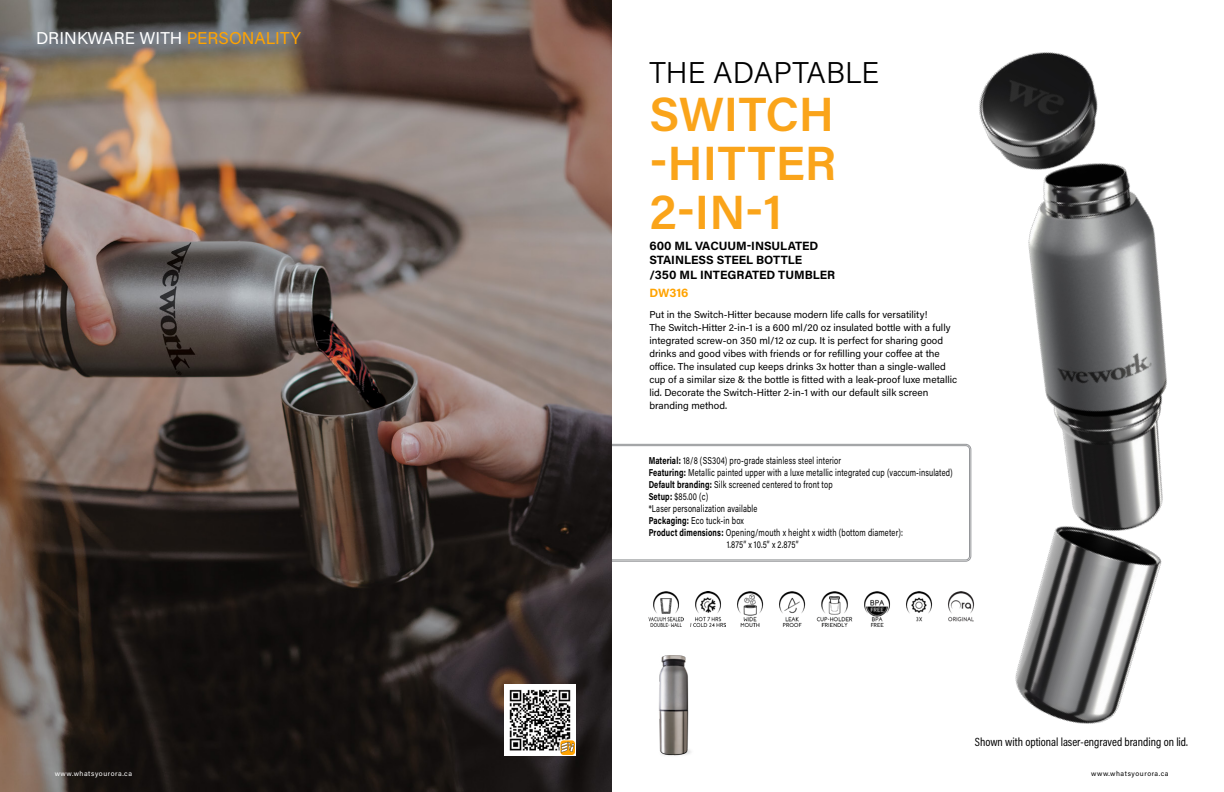
<style>
.page{position:relative;width:1224px;height:792px;background:#fff}
.page>*{position:absolute;margin:0;border:0;box-sizing:border-box;transform-origin:0 0}
.t1{font:600 48px/49px "Acumin Pro";color:#faa41a;text-align:justify}
.t2{font:300 30px "Acumin Pro";color:#000}
.t3{font:17.1px "Acumin Pro";color:#fff}
.t4{font:700 12px/14.4px "Acumin Pro";color:#000}
.t5{font:12px "Acumin Pro Cond";color:#000}
.t6{font:700 12px "Acumin Pro";letter-spacing:-.005em;color:#ffa300}
.t7{font:10px/13px "Acumin Pro";letter-spacing:.005em;color:#000}
.t8{font:10px "Acumin Pro";letter-spacing:.005em;color:#000;scale:.75 1}
.t9{font:7px "Acumin Pro";letter-spacing:.075em;color:#fff}
.t10{font:7px "Acumin Pro";letter-spacing:.075em;color:#000}
.s1{color:#ffa300}
.s2{font-weight:700}
</style>
<div class="page">
<img style="left:633px;top:52px;width:534px;height:672px">
<img style="left:648px;top:647px;width:51px;height:109px">
<img style="left:0;top:0;width:612px;height:792px">
<img style="left:648px;top:591px;width:35px;height:35px">
<img style="left:775px;top:591px;width:35px;height:36px">
<img style="left:690px;top:591px;width:35px;height:35px">
<img style="left:732px;top:591px;width:36px;height:36px">
<img style="left:817px;top:591px;width:35px;height:35px">
<img style="left:859px;top:591px;width:35px;height:35px">
<img style="left:944px;top:591px;width:35px;height:36px">
<img style="left:901px;top:591px;width:36px;height:35px">
<svg style="left:611px;top:444px;width:361px;height:118px"></svg>
<img style="left:504px;top:684px;width:72px;height:72px">
<svg style="left:559px;top:739px;width:17px;height:17px"></svg>
<div style="left:560px;top:740px;width:15px;height:15px;background:#ffa300;border-radius:3px"></div>
<svg style="left:561px;top:742px;width:13px;height:11px"></svg>
<h3 class="t3" style="left:36px;top:26px;width:266px">DRINKWARE WITH <span class="s1">PERSONALITY</span></h3>
<h2 class="t2" style="left:649px;top:52px;width:231px">THE ADAPTABLE</h2>
<h1 class="t1" style="left:649px;top:87px;width:189px">SWITCH -HITTER 2-IN-1</h1>
<p class="t4" style="left:649px;top:238px;width:187px">600 ML VACUUM-INSULATED<br>STAINLESS STEEL BOTTLE<br>/350 ML INTEGRATED TUMBLER</p>
<p class="t6" style="left:649px;top:285px;width:41px">DW316</p>
<p class="t7" style="left:649px;top:307px;width:309px">Put in the Switch-Hitter because modern life calls for versatility!<br>The Switch-Hitter 2-in-1 is a 600 ml/20 oz insulated bottle with a fully integrated screw-on 350 ml/12 oz cup. It is perfect for sharing good drinks and good vibes with friends or for refilling your coffee at the office. The insulated cup keeps drinks 3x hotter than a single-walled cup of a similar size &amp; the bottle is fitted with a leak-proof luxe metallic lid. Decorate the Switch-Hitter 2-in-1 with our default silk screen branding method.</p>
<p class="t8" style="left:649px;top:453px;width:258px"><span class="s2">Material:</span> 18/8 (SS304) pro-grade stainless steel interior</p>
<p class="t8" style="left:649px;top:465px;width:407px"><span class="s2">Featuring:</span> Metallic painted upper with a luxe metallic integrated cup (vaccum-insulated)</p>
<p class="t8" style="left:649px;top:477px;width:247px"><span class="s2">Default branding:</span> Silk screened centered to front top</p>
<p class="t8" style="left:649px;top:489px;width:81px"><span class="s2">Setup:</span> $85.00 (c)</p>
<p class="t8" style="left:649px;top:501px;width:147px">*Laser personalization available</p>
<p class="t8" style="left:649px;top:513px;width:129px"><span class="s2">Packaging:</span> Eco tuck-in box</p>
<p class="t8" style="left:649px;top:525px;width:341px"><span class="s2">Product dimensions:</span> Opening/mouth x height x width (bottom diameter):</p>
<p class="t8" style="left:727px;top:537px;width:97px">1.875” x 10.5” x 2.875”</p>
<p class="t5" style="left:975px;top:734px;width:215px">Shown with optional laser-engraved branding on lid.</p>
<p class="t9" style="left:55px;top:769px;width:79px">www.whatsyourora.ca</p>
<p class="t10" style="left:1091px;top:769px;width:79px">www.whatsyourora.ca</p>
</div>
